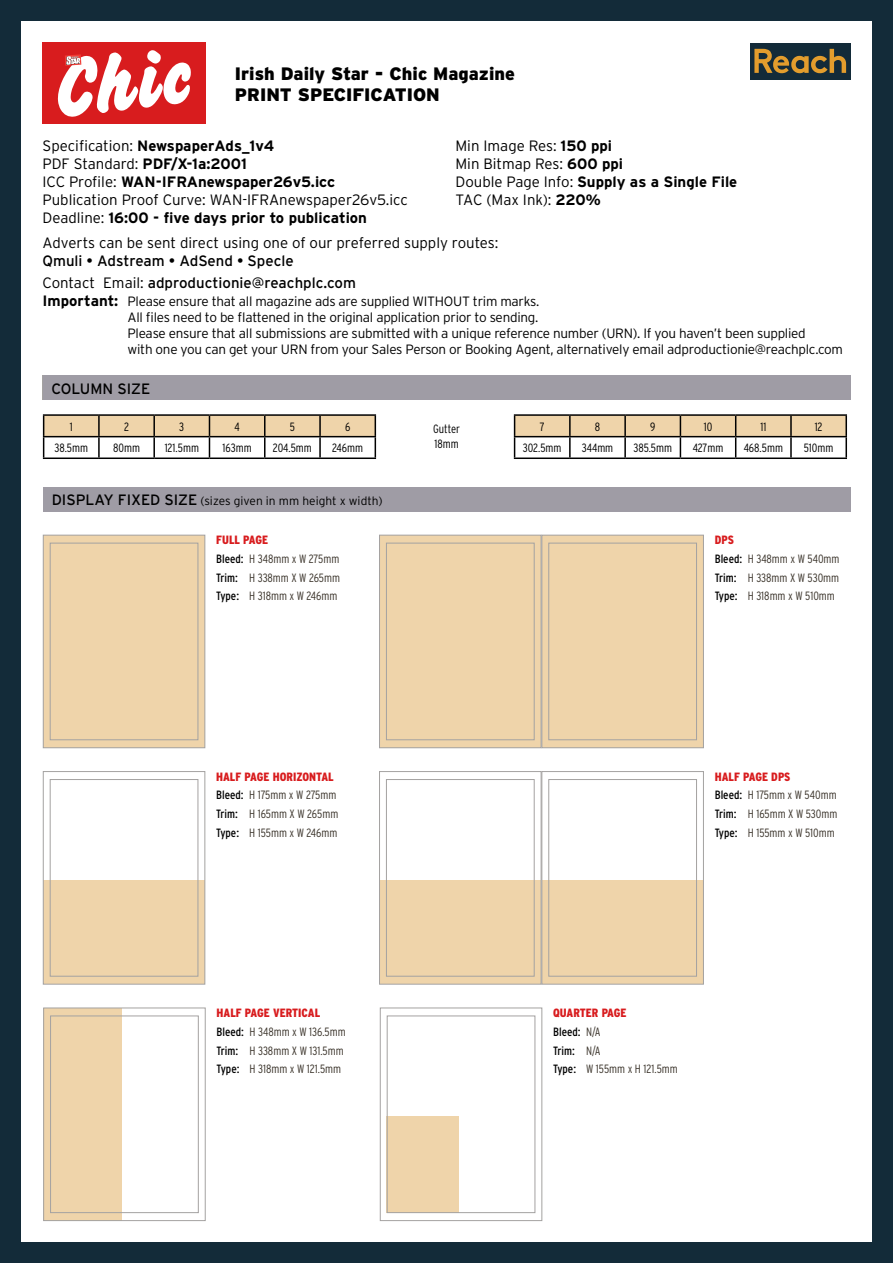
<style>
.page{position:relative;width:893px;height:1263px;background:#132b39}
.page>*{position:absolute;margin:0;border:0;box-sizing:border-box;transform-origin:0 0}
.t1{font:900 18px/21.6px "Interstate";color:#000}
.t2{font:300 15px/18px "Interstate";color:#000}
.t3{font:15px/22.2px "Interstate";color:#000}
.t4{font:300 13.5px/16.2px "Interstate";letter-spacing:-.02em;color:#000}
.t5{font:300 condensed 12px/18.6px "Interstate";color:#3b342b}
.t6{font:300 condensed 12px/14.4px "Interstate";color:#000}
.t7{font:300 12px "Interstate";color:#000}
.s1{font-weight:700}
.s2{font-weight:300}
.s3{font-weight:700;font-size:15px}
.s4{font-weight:400;font-size:15px}
.s5{font-weight:900;color:#d81c1e}
.s6{font-weight:400;color:#000}
</style>
<div class="page">
<div style="left:21px;top:21px;width:851px;height:1221px;background:#fff"></div>
<div style="left:43px;top:43px;width:163px;height:81px;background:#d81c1e"></div>
<svg style="left:58px;top:50px;width:133px;height:67px"></svg>
<div style="left:387px;top:1116px;width:72px;height:96px;background:#efd4aa"></div>
<div style="left:44px;top:1008px;width:78px;height:212px;background:#efd4aa"></div>
<div style="left:43px;top:1007px;width:163px;height:214px;border:1px solid #a4a2a1"></div>
<div style="left:50px;top:1015px;width:149px;height:198px;border:1px solid #a4a2a1"></div>
<div style="left:380px;top:1007px;width:162px;height:214px;border:1px solid #a4a2a1"></div>
<div style="left:387px;top:1015px;width:148px;height:198px;border:1px solid #a4a2a1"></div>
<div style="left:43px;top:535px;width:162px;height:213px;background:#efd4aa"></div>
<div style="left:50px;top:543px;width:148px;height:197px;border:1px solid #a4a2a1"></div>
<div style="left:43px;top:535px;width:162px;height:213px;border:1px solid #a4a2a1"></div>
<div style="left:542px;top:535px;width:161px;height:213px;background:#efd4aa"></div>
<div style="left:379px;top:535px;width:162px;height:213px;background:#efd4aa"></div>
<div style="left:541px;top:535px;width:163px;height:213px;border:1px solid #a4a2a1"></div>
<div style="left:548px;top:543px;width:149px;height:197px;border:1px solid #a4a2a1"></div>
<div style="left:379px;top:535px;width:162px;height:213px;border:1px solid #a4a2a1"></div>
<div style="left:386px;top:543px;width:149px;height:197px;border:1px solid #a4a2a1"></div>
<div style="left:43px;top:880px;width:162px;height:104px;background:#efd4aa"></div>
<div style="left:50px;top:779px;width:148px;height:197px;border:1px solid #a4a2a1"></div>
<div style="left:43px;top:771px;width:162px;height:213px;border:1px solid #a4a2a1"></div>
<div style="left:542px;top:880px;width:161px;height:104px;background:#efd4aa"></div>
<div style="left:379px;top:880px;width:162px;height:104px;background:#efd4aa"></div>
<div style="left:379px;top:771px;width:162px;height:213px;border:1px solid #a4a2a1"></div>
<div style="left:386px;top:779px;width:149px;height:197px;border:1px solid #a4a2a1"></div>
<div style="left:541px;top:771px;width:163px;height:213px;border:1px solid #a4a2a1"></div>
<div style="left:548px;top:779px;width:149px;height:197px;border:1px solid #a4a2a1"></div>
<div style="left:43px;top:487px;width:808px;height:25px;background:#9f9ca5"></div>
<hr style="left:43px;top:414px;width:56px;height:2px;background:#000">
<hr style="left:99px;top:414px;width:55px;height:2px;background:#000">
<hr style="left:154px;top:414px;width:55px;height:2px;background:#000">
<hr style="left:209px;top:414px;width:56px;height:2px;background:#000">
<hr style="left:265px;top:414px;width:55px;height:2px;background:#000">
<hr style="left:320px;top:414px;width:56px;height:2px;background:#000">
<svg style="left:43px;top:415px;width:333px;height:42px"></svg>
<hr style="left:43px;top:457px;width:56px;height:2px;background:#000">
<hr style="left:99px;top:457px;width:55px;height:2px;background:#000">
<hr style="left:154px;top:457px;width:55px;height:2px;background:#000">
<hr style="left:209px;top:457px;width:56px;height:2px;background:#000">
<hr style="left:265px;top:457px;width:55px;height:2px;background:#000">
<hr style="left:320px;top:457px;width:56px;height:2px;background:#000">
<hr style="left:514px;top:414px;width:56px;height:2px;background:#000">
<hr style="left:570px;top:414px;width:55px;height:2px;background:#000">
<hr style="left:625px;top:414px;width:55px;height:2px;background:#000">
<hr style="left:680px;top:414px;width:56px;height:2px;background:#000">
<hr style="left:736px;top:414px;width:55px;height:2px;background:#000">
<hr style="left:791px;top:414px;width:56px;height:2px;background:#000">
<hr style="left:845px;top:416px;width:2px;height:20px;background:#000">
<svg style="left:514px;top:415px;width:332px;height:42px"></svg>
<hr style="left:791px;top:436px;width:56px;height:1px;background:#000">
<hr style="left:790px;top:437px;width:2px;height:20px;background:#000">
<hr style="left:845px;top:437px;width:2px;height:20px;background:#000">
<hr style="left:514px;top:457px;width:56px;height:2px;background:#000">
<hr style="left:570px;top:457px;width:55px;height:2px;background:#000">
<hr style="left:625px;top:457px;width:55px;height:2px;background:#000">
<hr style="left:680px;top:457px;width:56px;height:2px;background:#000">
<hr style="left:736px;top:457px;width:55px;height:2px;background:#000">
<hr style="left:791px;top:457px;width:56px;height:2px;background:#000">
<div style="left:43px;top:375px;width:807px;height:25px;background:#9f9ca5"></div>
<div style="left:750px;top:43px;width:100px;height:37px;background:#132b39"></div>
<svg style="left:754px;top:49px;width:92px;height:24px"></svg>
<h1 class="t1" style="left:235px;top:63px;width:281px">Irish Daily Star - Chic Magazine<br>PRINT SPECIFICATION</h1>
<p class="t2" style="left:43px;top:137px;width:367px">Specification: <span class="s1">NewspaperAds_1v4<br></span>PDF Standard: <span class="s1">PDF/X-1a:2001<br></span>ICC Profile: <span class="s1">WAN-IFRAnewspaper26v5.icc </span>Publication Proof Curve: WAN-IFRAnewspaper26v5.icc Deadline: <span class="s1">16:00 - five days prior to publication</span></p>
<p class="t2" style="left:455px;top:137px;width:283px">Min Image Res: <span class="s1">150 ppi<br></span>Min Bitmap Res: <span class="s1">600 ppi<br></span>Double Page Info: <span class="s1">Supply as a Single File<br></span>TAC (Max Ink): <span class="s1">220%</span></p>
<p class="t2" style="left:43px;top:233px;width:457px">Adverts can be sent direct using one of our preferred supply routes:</p>
<p class="t3" style="left:43px;top:249px;width:315px">Qmuli • Adstream • AdSend • Specle<br><span class="s2">Contact Email:</span> adproductionie@reachplc.com</p>
<p class="t4" style="left:128px;top:293px;width:717px;text-indent:-85px"><span class="s3">Important:</span> Please ensure that all magazine ads are supplied WITHOUT trim marks.<br>All files need to be flattened in the original application prior to sending.<br>Please ensure that all submissions are submitted with a unique reference number (URN). If you haven’t been supplied<br>with one you can get your URN from your Sales Person or Booking Agent, alternatively email adproductionie@reachplc.com</p>
<p class="t3" style="left:51px;top:378px;width:101px">Column Size</p>
<p class="t6" style="left:70px;top:419px;width:4px">1</p>
<p class="t6" style="left:124px;top:419px;width:6px">2</p>
<p class="t6" style="left:179px;top:419px;width:7px">3</p>
<p class="t6" style="left:234px;top:419px;width:7px">4</p>
<p class="t6" style="left:290px;top:419px;width:7px">5</p>
<p class="t6" style="left:345px;top:419px;width:7px">6</p>
<p class="t6" style="left:54px;top:441px;width:35px">38.5mm</p>
<p class="t6" style="left:113px;top:441px;width:28px">80mm</p>
<p class="t6" style="left:165px;top:441px;width:36px">121.5mm</p>
<p class="t6" style="left:223px;top:441px;width:31px">163mm</p>
<p class="t6" style="left:273px;top:441px;width:41px">204.5mm</p>
<p class="t6" style="left:332px;top:441px;width:32px">246mm</p>
<p class="t7" style="left:52px;top:493px;width:332px"><span class="s4">Display Fixed Size</span> (sizes given in mm height x width)</p>
<p class="t6" style="left:433px;top:422px;width:28px">Gutter<br>18mm</p>
<p class="t6" style="left:540px;top:419px;width:6px">7</p>
<p class="t6" style="left:595px;top:419px;width:7px">8</p>
<p class="t6" style="left:650px;top:419px;width:7px">9</p>
<p class="t6" style="left:704px;top:419px;width:10px">10</p>
<p class="t6" style="left:760px;top:419px;width:7px">11</p>
<p class="t6" style="left:815px;top:419px;width:9px">12</p>
<p class="t6" style="left:523px;top:441px;width:40px">302.5mm</p>
<p class="t6" style="left:582px;top:441px;width:33px">344mm</p>
<p class="t6" style="left:633px;top:441px;width:40px">385.5mm</p>
<p class="t6" style="left:693px;top:441px;width:32px">427mm</p>
<p class="t6" style="left:744px;top:441px;width:41px">468.5mm</p>
<p class="t6" style="left:804px;top:441px;width:31px">510mm</p>
<p class="t5" style="left:216px;top:531px;width:125px"><span class="s5">FULL PAGE<br></span><span class="s6">Bleed:</span> H 348mm x W 275mm<br><span class="s6">Trim:</span> H 338mm X W 265mm<br><span class="s6">Type:</span> H 318mm x W 246mm</p>
<p class="t5" style="left:715px;top:531px;width:126px"><span class="s5">DPS<br></span><span class="s6">Bleed:</span> H 348mm x W 540mm<br><span class="s6">Trim:</span> H 338mm X W 530mm<br><span class="s6">Type:</span> H 318mm x W 510mm</p>
<p class="t5" style="left:216px;top:767px;width:124px"><span class="s5">HALF PAGE HORIZONTAL<br></span><span class="s6">Bleed:</span> H 175mm x W 275mm<br><span class="s6">Trim:</span> H 165mm X W 265mm<br><span class="s6">Type:</span> H 155mm x W 246mm</p>
<p class="t5" style="left:715px;top:767px;width:124px"><span class="s5">HALF PAGE DPS<br></span><span class="s6">Bleed:</span> H 175mm x W 540mm<br><span class="s6">Trim:</span> H 165mm X W 530mm<br><span class="s6">Type:</span> H 155mm x W 510mm</p>
<p class="t5" style="left:217px;top:1003px;width:131px"><span class="s5">HALF PAGE VERTICAL<br></span><span class="s6">Bleed:</span> H 348mm x W 136.5mm<br><span class="s6">Trim:</span> H 338mm X W 131.5mm<br><span class="s6">Type:</span> H 318mm x W 121.5mm</p>
<p class="t5" style="left:553px;top:1003px;width:126px"><span class="s5">QUARTER PAGE<br></span><span class="s6">Bleed:</span> N/A<br><span class="s6">Trim:</span> N/A<br><span class="s6">Type:</span> W 155mm x H 121.5mm</p>
</div>
